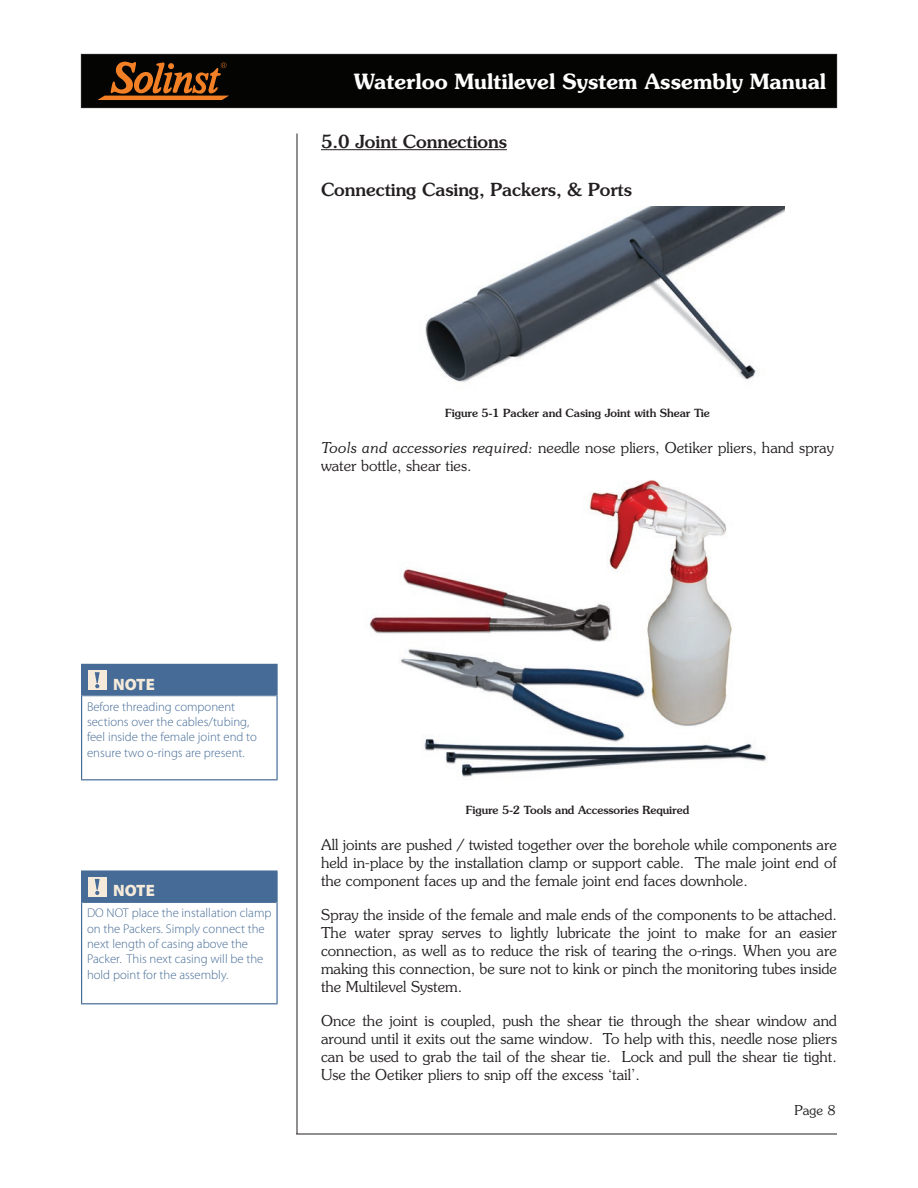
<style>
.page{position:relative;width:918px;height:1188px;background:#fff}
.page>*{position:absolute;margin:0;border:0;box-sizing:border-box;transform-origin:0 0}
.t1{font:600 21px "Souvenir Std";color:#fff}
.Section_Subtitle{font:500 18px "Souvenir Std";color:#231f20}
.Body_Title_1_0{font:500 18px "Souvenir Std";color:#231f20}
.NOTE_Title{font:900 16.5px "Myriad Pro";color:#f6eada}
.BODY_Text{font:300 15px/18px "Souvenir Std";color:#231f20;text-align:justify}
.t2{font:300 13.5px "Souvenir Std";color:#231f20}
.NOTE_Body_Text{font:300 12.75px/15.3px "Myriad Pro";color:#456b96}
.t3{font:500 11.25px "Souvenir Std";color:#231f20}
.s1{font-style:italic}
</style>
<div class="page">
<div style="left:81px;top:54px;width:756px;height:54px;background:#040503"></div>
<div style="left:81px;top:54px;width:756px;height:54px;border:1px solid #231f20"></div>
<hr style="left:297px;top:134px;width:1px;height:1000px;background:#231f20">
<hr style="left:296px;top:1134px;width:541px;height:1px;background:#231f20">
<svg style="left:98px;top:62px;width:131px;height:38px"></svg>
<img style="left:369px;top:480px;width:398px;height:297px">
<hr style="left:321px;top:149px;width:186px;height:1px;background:#231f20">
<img style="left:425px;top:207px;width:360px;height:175px">
<div style="left:82px;top:664px;width:195px;height:32px;background:#456b96"></div>
<hr style="left:81px;top:664px;width:197px;height:1px;background:#456b96">
<hr style="left:81px;top:665px;width:1px;height:31px;background:#456b96">
<hr style="left:276px;top:665px;width:2px;height:31px;background:#456b96">
<hr style="left:81px;top:696px;width:1px;height:83px;background:#456b96">
<hr style="left:276px;top:696px;width:2px;height:83px;background:#456b96">
<hr style="left:81px;top:779px;width:197px;height:1px;background:#456b96">
<div style="left:88px;top:670px;width:19px;height:20px;background:#f6eada"></div>
<svg style="left:95px;top:672px;width:5px;height:16px"></svg>
<div style="left:82px;top:871px;width:195px;height:31px;background:#456b96"></div>
<hr style="left:81px;top:870px;width:197px;height:2px;background:#456b96">
<hr style="left:81px;top:872px;width:1px;height:30px;background:#456b96">
<hr style="left:276px;top:872px;width:2px;height:30px;background:#456b96">
<hr style="left:82px;top:902px;width:194px;height:1px;background:#456b96">
<hr style="left:81px;top:902px;width:1px;height:101px;background:#456b96">
<hr style="left:276px;top:902px;width:2px;height:101px;background:#456b96">
<hr style="left:81px;top:1003px;width:197px;height:1px;background:#456b96">
<div style="left:88px;top:877px;width:19px;height:19px;background:#f6eada"></div>
<svg style="left:95px;top:879px;width:5px;height:16px"></svg>
<h1 class="t1" style="left:354px;top:68px;width:474px">Waterloo Multilevel System Assembly Manual</h1>
<p class="Body_Title_1_0" style="left:321px;top:131px;width:187px">5.0 Joint Connections</p>
<p class="Section_Subtitle" style="left:321px;top:179px;width:312px">Connecting Casing, Packers, &amp; Ports</p>
<p class="t3" style="left:445px;top:406px;width:266px">Figure 5-1 Packer and Casing Joint with Shear Tie</p>
<p class="BODY_Text" style="left:321px;top:439px;width:514px"><span class="s1">Tools and accessories required:</span> needle nose pliers, Oetiker pliers, hand spray water bottle, shear ties.</p>
<p class="NOTE_Title" style="left:113px;top:675px;width:43px">NOTE</p>
<p class="NOTE_Body_Text" style="left:87px;top:699px;width:171px">Before threading component sections over the cables/tubing, feel inside the female joint end to ensure two o-rings are present.</p>
<p class="NOTE_Title" style="left:113px;top:881px;width:43px">NOTE</p>
<p class="NOTE_Body_Text" style="left:87px;top:906px;width:186px">DO NOT place the installation clamp on the Packers. Simply connect the next length of casing above the<br>Packer. This next casing will be the hold point for the assembly.</p>
<p class="t3" style="left:466px;top:803px;width:225px">Figure 5-2 Tools and Accessories Required</p>
<p class="BODY_Text" style="left:321px;top:836px;width:518px">All joints are pushed / twisted together over the borehole while components are held in-place by the installation clamp or support cable. The male joint end of the component faces up and the female joint end faces downhole.</p>
<p class="BODY_Text" style="left:321px;top:906px;width:518px">Spray the inside of the female and male ends of the components to be attached.<br>The water spray serves to lightly lubricate the joint to make for an easier connection, as well as to reduce the risk of tearing the o-rings. When you are making this connection, be sure not to kink or pinch the monitoring tubes inside the Multilevel System.</p>
<p class="BODY_Text" style="left:321px;top:1012px;width:518px">Once the joint is coupled, push the shear tie through the shear window and around until it exits out the same window. To help with this, needle nose pliers can be used to grab the tail of the shear tie. Lock and pull the shear tie tight.<br>Use the Oetiker pliers to snip off the excess ‘tail’.</p>
<p class="t2" style="left:794px;top:1102px;width:43px">Page 8</p>
</div>
